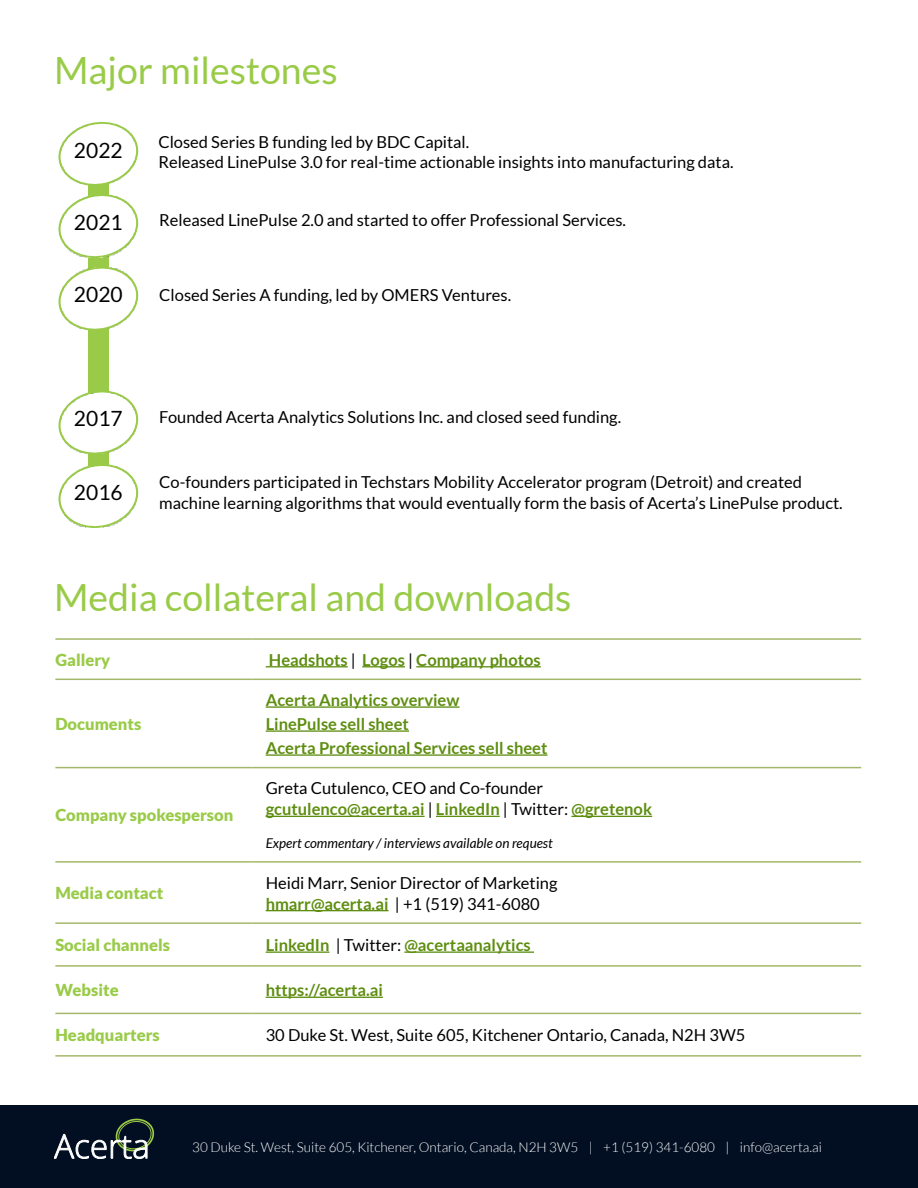
<style>
.page{position:relative;width:918px;height:1188px;background:#fff}
.page>*{position:absolute;margin:0;border:0;box-sizing:border-box;transform-origin:0 0}
.t1{font:37.5px "Lato";color:#99cb48}
.t2{font:21px "Lato";color:#000}
.t3{font:16.5px/21px "Lato";color:#000}
.t4{font:700 16.5px/24px "Lato";color:#5e8e10}
.t5{font:900 16.5px "Lato";color:#99cb48}
.t6{font:300 13.5px "Lato";color:#fff}
.t7{font:italic 13.5px "Lato";color:#000}
.s1{font-weight:400;color:#000}
.s2{font-weight:700;color:#5e8e10}
</style>
<div class="page">
<div style="left:0;top:1105px;width:918px;height:83px;background:#020e21"></div>
<svg style="left:54px;top:1119px;width:100px;height:40px"></svg>
<div style="left:88px;top:155px;width:20px;height:334px;background:#99cb48"></div>
<svg style="left:58px;top:387px;width:81px;height:141px"></svg>
<svg style="left:58px;top:121px;width:81px;height:211px"></svg>
<hr style="left:55px;top:638px;width:197px;height:2px;background:#a3b86a">
<hr style="left:252px;top:638px;width:609px;height:2px;background:#a3b86a">
<hr style="left:55px;top:679px;width:197px;height:1px;background:#a3b86a">
<hr style="left:252px;top:679px;width:609px;height:1px;background:#a3b86a">
<hr style="left:55px;top:767px;width:197px;height:1px;background:#a3b86a">
<hr style="left:252px;top:767px;width:609px;height:1px;background:#a3b86a">
<hr style="left:55px;top:861px;width:197px;height:2px;background:#a3b86a">
<hr style="left:252px;top:861px;width:609px;height:2px;background:#a3b86a">
<hr style="left:55px;top:922px;width:197px;height:2px;background:#a3b86a">
<hr style="left:252px;top:922px;width:609px;height:2px;background:#a3b86a">
<hr style="left:55px;top:965px;width:197px;height:2px;background:#a3b86a">
<hr style="left:252px;top:965px;width:609px;height:2px;background:#a3b86a">
<hr style="left:55px;top:1013px;width:197px;height:1px;background:#a3b86a">
<hr style="left:252px;top:1013px;width:609px;height:1px;background:#a3b86a">
<hr style="left:55px;top:1055px;width:197px;height:2px;background:#a3b86a">
<hr style="left:252px;top:1055px;width:609px;height:2px;background:#a3b86a">
<hr style="left:266px;top:666px;width:82px;height:1px;background:#5e8e10">
<hr style="left:362px;top:666px;width:43px;height:1px;background:#5e8e10">
<hr style="left:416px;top:666px;width:125px;height:1px;background:#5e8e10">
<hr style="left:266px;top:706px;width:194px;height:2px;background:#5e8e10">
<hr style="left:266px;top:730px;width:143px;height:2px;background:#5e8e10">
<hr style="left:266px;top:754px;width:282px;height:2px;background:#5e8e10">
<hr style="left:266px;top:816px;width:159px;height:1px;background:#5e8e10">
<hr style="left:436px;top:816px;width:64px;height:1px;background:#5e8e10">
<hr style="left:571px;top:816px;width:81px;height:1px;background:#5e8e10">
<hr style="left:266px;top:910px;width:123px;height:1px;background:#5e8e10">
<hr style="left:266px;top:951px;width:63px;height:2px;background:#5e8e10">
<hr style="left:404px;top:951px;width:130px;height:2px;background:#5e8e10">
<hr style="left:266px;top:997px;width:117px;height:1px;background:#5e8e10">
<h1 class="t1" style="left:54px;top:50px;width:285px">Major milestones</h1>
<p class="t2" style="left:74px;top:138px;width:50px">2022</p>
<p class="t3" style="left:158px;top:133px;width:577px;line-height:19.5px">Closed Series B funding led by BDC Capital.<br>Released LinePulse 3.0 for real-time actionable insights into manufacturing data.</p>
<p class="t2" style="left:74px;top:210px;width:50px">2021</p>
<p class="t3" style="left:159px;top:210px;width:468px">Released LinePulse 2.0 and started to offer Professional Services.</p>
<p class="t2" style="left:74px;top:283px;width:50px">2020</p>
<p class="t3" style="left:159px;top:284px;width:353px">Closed Series A funding, led by OMERS Ventures.</p>
<p class="t2" style="left:74px;top:407px;width:50px">2017</p>
<p class="t3" style="left:159px;top:406px;width:463px">Founded Acerta Analytics Solutions Inc. and closed seed funding.</p>
<p class="t2" style="left:74px;top:480px;width:50px">2016</p>
<p class="t3" style="left:159px;top:471px;width:685px">Co-founders participated in Techstars Mobility Accelerator program (Detroit) and created machine learning algorithms that would eventually form the basis of Acerta’s LinePulse product.</p>
<h1 class="t1" style="left:54px;top:577px;width:519px">Media collateral and downloads</h1>
<p class="t5" style="left:55px;top:650px;width:56px">Gallery</p>
<p class="t4" style="left:269px;top:648px;width:273px">Headshots <span class="s1">|</span> Logos <span class="s1">|</span> Company photos</p>
<p class="t5" style="left:55px;top:714px;width:88px">Documents</p>
<p class="t5" style="left:55px;top:806px;width:179px">Company spokesperson</p>
<p class="t4" style="left:266px;top:688px;width:283px">Acerta Analytics overview<br>LinePulse sell sheet<br>Acerta Professional Services sell sheet</p>
<p class="t3" style="left:266px;top:778px;width:388px">Greta Cutulenco, CEO and Co-founder <span class="s2">gcutulenco@acerta.ai</span> | <span class="s2">LinkedIn</span> | Twitter: <span class="s2">@gretenok</span></p>
<p class="t7" style="left:266px;top:836px;width:289px">Expert commentary / interviews available on request</p>
<p class="t5" style="left:55px;top:883px;width:110px">Media contact</p>
<p class="t3" style="left:266px;top:872px;width:293px">Heidi Marr, Senior Director of Marketing <span class="s2">hmarr@acerta.ai</span> | +1 (519) 341-6080</p>
<p class="t5" style="left:55px;top:935px;width:116px">Social channels</p>
<p class="t4" style="left:266px;top:933px;width:267px">LinkedIn <span class="s1">| Twitter:</span> @acertaanalytics</p>
<p class="t5" style="left:55px;top:981px;width:65px">Website</p>
<p class="t4" style="left:266px;top:978px;width:119px">https://acerta.ai</p>
<p class="t5" style="left:55px;top:1026px;width:106px">Headquarters</p>
<p class="t3" style="left:266px;top:1025px;width:481px">30 Duke St. West, Suite 605, Kitchener Ontario, Canada, N2H 3W5</p>
<p class="t6" style="left:192px;top:1140px;width:631px">30 Duke St. West, Suite 605, Kitchener, Ontario, Canada, N2H 3W5 | +1 (519) 341-6080 | info@acerta.ai</p>
</div>
